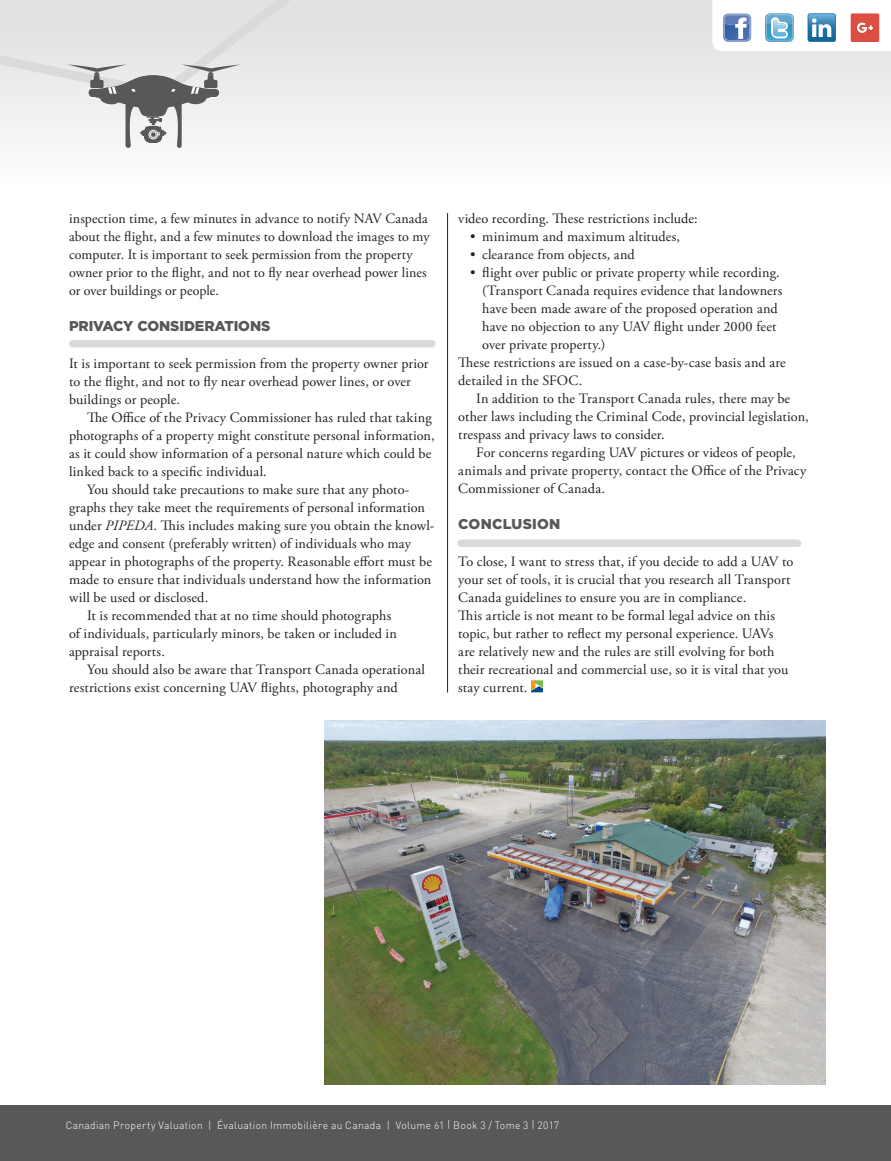
<style>
.page{position:relative;width:891px;height:1161px;background:#fff}
.page>*{position:absolute;margin:0;border:0;box-sizing:border-box;transform-origin:0 0}
.BT{font:14.25px/18px "Adobe Garamond Pro";letter-spacing:.01em;color:#231f20}
.BT-2{font:900 14.25px "Gotham";letter-spacing:-.005em;color:#57585a}
.BT-3{font:900 14.25px "Gotham";letter-spacing:.02em;color:#57585a}
.t1{font:300 10.5px "DIN";letter-spacing:.03em;color:#fff}
.s1{font-style:italic}
</style>
<div class="page">
<div style="left:0;top:0;width:891px;height:187px;background:linear-gradient(to bottom,#dddee1,#fefefe)"></div>
<hr style="left:447px;top:213px;width:1px;height:479px;background:#231f20">
<img style="left:324px;top:720px;width:502px;height:364px">
<svg style="left:531px;top:680px;width:12px;height:12px"></svg>
<div style="left:73px;top:340px;width:359px;height:7px;background:#d9dadc"></div>
<div style="left:461px;top:539px;width:337px;height:8px;background:#d9dadc"></div>
<svg style="left:0;top:0;width:351px;height:148px"></svg>
<div style="left:0;top:1106px;width:891px;height:55px;background:#57585a"></div>
<svg style="left:712px;top:0;width:179px;height:51px"></svg>
<p class="BT" style="left:69px;top:210px;width:362px">inspection time, a few minutes in advance to notify NAV Canada about the flight, and a few minutes to download the images to my computer. It is important to seek permission from the property owner prior to the flight, and not to fly near overhead power lines or over buildings or people.</p>
<p class="BT-2" style="left:69px;top:318px;width:203px">PRIVACY CONSIDERATIONS</p>
<p class="BT" style="left:69px;top:355px;width:361px">It is important to seek permission from the property owner prior to the flight, and not to fly near overhead power lines, or over buildings or people.</p>
<p class="BT" style="left:69px;top:409px;width:367px;text-indent:18px">The Office of the Privacy Commissioner has ruled that taking photographs of a property might constitute personal information, as it could show information of a personal nature which could be linked back to a specific individual.</p>
<p class="BT" style="left:69px;top:481px;width:367px;text-indent:18px">You should take precautions to make sure that any photo&shy;graphs they take meet the requirements of personal information under <span class="s1">PIPEDA</span>. This includes making sure you obtain the knowl&shy;edge and consent (preferably written) of individuals who may appear in photographs of the property. Reasonable effort must be made to ensure that individuals understand how the information will be used or disclosed.</p>
<p class="BT" style="left:69px;top:607px;width:330px;text-indent:18px">It is recommended that at no time should photographs of individuals, particularly minors, be taken or included in appraisal reports.</p>
<p class="BT" style="left:69px;top:661px;width:358px;text-indent:18px">You should also be aware that Transport Canada operational restrictions exist concerning UAV flights, photography and</p>
<p class="BT" style="left:458px;top:210px;width:241px">video recording. These restrictions include:</p>
<p class="BT" style="left:470px;top:228px;width:211px">• minimum and maximum altitudes,</p>
<p class="BT" style="left:470px;top:246px;width:166px">• clearance from objects, and</p>
<p class="BT" style="left:482px;top:264px;width:302px;text-indent:-12px">• flight over public or private property while recording. (Transport Canada requires evidence that landowners have been made aware of the proposed operation and have no objection to any UAV flight under 2000 feet over private property.)</p>
<p class="BT" style="left:458px;top:354px;width:329px">These restrictions are issued on a case-by-case basis and are detailed in the SFOC.</p>
<p class="BT" style="left:458px;top:390px;width:352px;text-indent:18px">In addition to the Transport Canada rules, there may be other laws including the Criminal Code, provincial legislation, trespass and privacy laws to consider.</p>
<p class="BT" style="left:458px;top:444px;width:350px;text-indent:18px">For concerns regarding UAV pictures or videos of people, animals and private property, contact the Office of the Privacy<br>Commissioner of Canada.</p>
<p class="BT-3" style="left:458px;top:516px;width:104px">CONCLUSION</p>
<p class="BT" style="left:458px;top:553px;width:337px">To close, I want to stress that, if you decide to add a UAV to your set of tools, it is crucial that you research all Transport Canada guidelines to ensure you are in compliance.<br>This article is not meant to be formal legal advice on this topic, but rather to reflect my personal experience. UAVs are relatively new and the rules are still evolving for both their recreational and commercial use, so it is vital that you stay current.</p>
<p class="t1" style="left:66px;top:1119px;width:495px">Canadian Property Valuation | Évaluation Immobilière au Canada | Volume 61 | Book 3 / Tome 3 | 2017</p>
</div>
